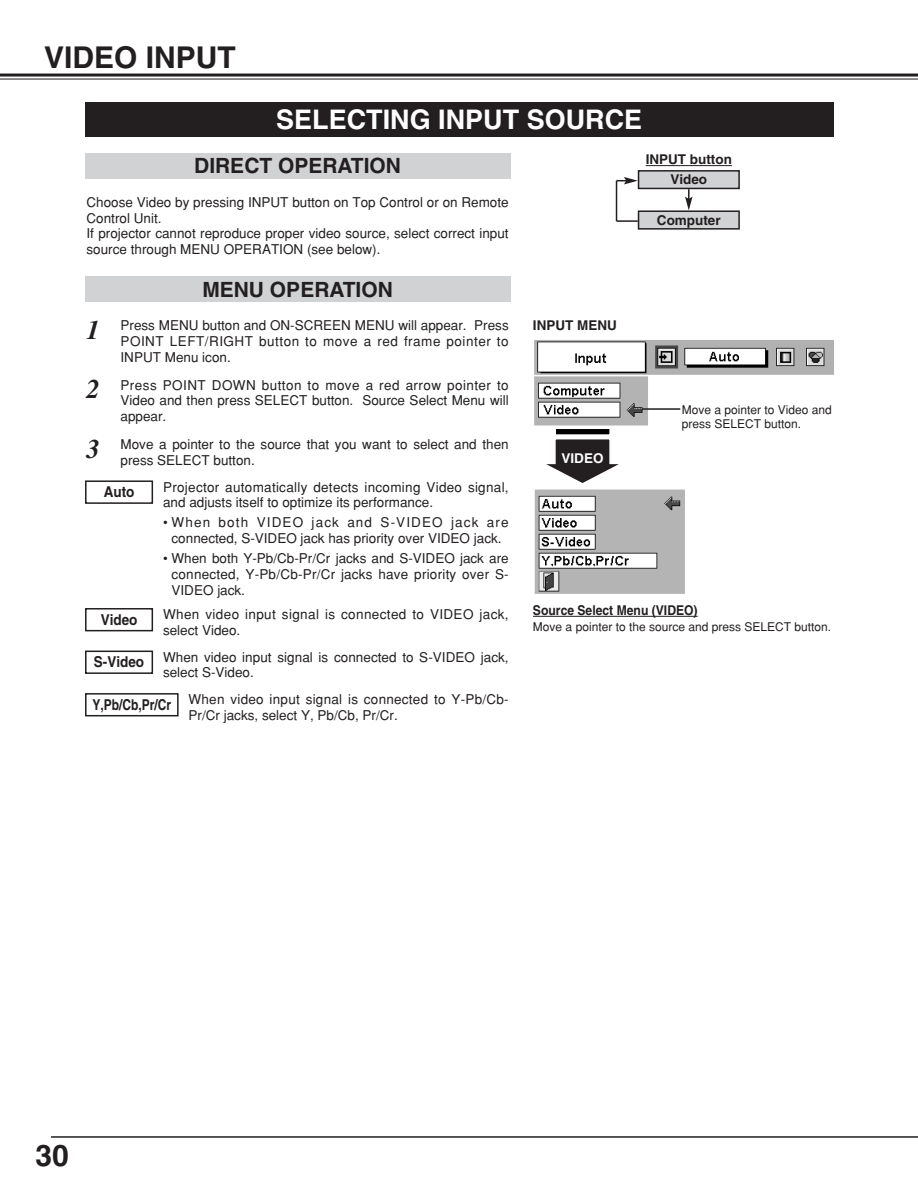
<style>
.page{position:relative;width:918px;height:1188px;background:#fff}
.page>*{position:absolute;margin:0;border:0;box-sizing:border-box;transform-origin:0 0}
.t1{font:700 30px "Helvetica";color:#231f20}
.t2{font:700 27px "Helvetica";color:#fff}
.t3{font:italic 700 27px "Times";color:#231f20}
.t4{font:700 21px "Helvetica";color:#231f20}
.t5{font:700 15px "Helvetica";color:#231f20;scale:.9 1}
.t6{font:700 15px "Helvetica";color:#231f20;scale:.8 1}
.t7{font:13.5px/15.8px "Helvetica";color:#231f20}
.t8{font:13.5px/15.8px "Helvetica";letter-spacing:.02em;color:#231f20}
.t9{font:13.5px/15.8px "Helvetica";letter-spacing:.025em;color:#231f20}
.t10{font:700 13.5px/20px "Helvetica";color:#231f20;text-align:center}
.t11{font:700 13.5px "Helvetica";color:#231f20;scale:.9 1}
.t12{font:700 13.5px "Helvetica";color:#fff}
.t13{font:12px/13.5px "Helvetica";color:#231f20}
</style>
<div class="page">
<hr style="left:0;top:74px;width:918px;height:3px;background:#231f20">
<hr style="left:0;top:79px;width:918px;height:1px;background:#231f20">
<hr style="left:51px;top:1136px;width:867px;height:2px;background:#231f20">
<img style="left:534px;top:340px;width:299px;height:86px">
<div style="left:85px;top:102px;width:748px;height:34px;background:#231f20"></div>
<div style="left:85px;top:276px;width:425px;height:26px;background:#d1d2d4"></div>
<div style="left:85px;top:153px;width:425px;height:26px;background:#d1d2d4"></div>
<hr style="left:642px;top:408px;width:38px;height:2px;background:#231f20">
<img style="left:534px;top:489px;width:151px;height:105px">
<svg style="left:546px;top:439px;width:73px;height:44px"></svg>
<div style="left:556px;top:429px;width:53px;height:5px;background:#000"></div>
<div style="left:554px;top:427px;width:57px;height:9px;border:2px solid #fff"></div>
<hr style="left:533px;top:616px;width:165px;height:1px;background:#231f20">
<hr style="left:646px;top:165px;width:86px;height:1px;background:#231f20">
<div style="left:639px;top:171px;width:100px;height:17px;background:#d1d2d4"></div>
<div style="left:638px;top:170px;width:102px;height:19px;border:2px solid #231f20"></div>
<div style="left:639px;top:211px;width:100px;height:18px;background:#d1d2d4"></div>
<div style="left:638px;top:210px;width:102px;height:20px;border:2px solid #231f20"></div>
<svg style="left:685px;top:189px;width:8px;height:21px"></svg>
<hr style="left:616px;top:181px;width:1px;height:40px;background:#231f20">
<svg style="left:617px;top:177px;width:21px;height:7px"></svg>
<hr style="left:617px;top:220px;width:21px;height:2px;background:#231f20">
<div style="left:85px;top:480px;width:68px;height:24px;border:2px solid #231f20"></div>
<div style="left:85px;top:608px;width:68px;height:23px;border:2px solid #231f20"></div>
<div style="left:85px;top:651px;width:68px;height:23px;border:2px solid #231f20"></div>
<div style="left:85px;top:693px;width:94px;height:23px;border:2px solid #231f20"></div>
<h1 class="t1" style="left:44px;top:46px;width:193px">VIDEO INPUT</h1>
<h2 class="t2" style="left:276px;top:110px;width:367px">SELECTING INPUT SOURCE</h2>
<h3 class="t4" style="left:194px;top:158px;width:208px">DIRECT OPERATION</h3>
<p class="t7" style="left:87px;top:195px;width:424px">Choose Video by pressing INPUT button on Top Control or on Remote Control Unit.<br>If projector cannot reproduce proper video source, select correct input source through MENU OPERATION (see below).</p>
<h2 class="t3" style="left:87px;top:320px;width:15px">1</h2>
<h2 class="t3" style="left:87px;top:380px;width:15px">2</h2>
<h2 class="t3" style="left:87px;top:439px;width:15px">3</h2>
<h3 class="t4" style="left:202px;top:282px;width:192px">MENU OPERATION</h3>
<p class="t7" style="left:121px;top:319px;width:390px;text-align:justify">Press MENU button and ON-SCREEN MENU will appear. Press POINT LEFT/RIGHT button to move a red frame pointer to INPUT Menu icon.</p>
<p class="t7" style="left:121px;top:378px;width:390px;text-align:justify">Press POINT DOWN button to move a red arrow pointer to Video and then press SELECT button. Source Select Menu will appear.</p>
<p class="t7" style="left:121px;top:438px;width:390px">Move a pointer to the source that you want to select and then press SELECT button.</p>
<p class="t5" style="left:104px;top:486px;width:36px">Auto</p>
<p class="t8" style="left:163px;top:480px;width:347px">Projector automatically detects incoming Video signal, and adjusts itself to optimize its performance.</p>
<p class="t7" style="left:163px;top:516px;width:347px;text-align:center">• When both VIDEO jack and S-VIDEO jack are connected, S-VIDEO jack has priority over VIDEO jack.</p>
<p class="t7" style="left:172px;top:552px;width:339px;text-align:justify;text-indent:-9px">• When both Y-Pb/Cb-Pr/Cr jacks and S-VIDEO jack are connected, Y-Pb/Cb-Pr/Cr jacks have priority over S-VIDEO jack.</p>
<p class="t5" style="left:101px;top:614px;width:42px">Video</p>
<p class="t9" style="left:163px;top:608px;width:347px">When video input signal is connected to VIDEO jack, select Video.</p>
<p class="t5" style="left:94px;top:657px;width:57px">S-Video</p>
<p class="t7" style="left:163px;top:650px;width:347px">When video input signal is connected to S-VIDEO jack, select S-Video.</p>
<p class="t6" style="left:92px;top:699px;width:100px">Y,Pb/Cb,Pr/Cr</p>
<p class="t8" style="left:189px;top:693px;width:322px">When video input signal is connected to Y-Pb/Cb-<br>Pr/Cr jacks, select Y, Pb/Cb, Pr/Cr.</p>
<p class="t10" style="left:646px;top:151px;width:88px">INPUT button<br>Video</p>
<p class="t10" style="left:657px;top:211px;width:65px">Computer</p>
<p class="t10" style="left:533px;top:317px;width:85px">INPUT MENU</p>
<p class="t12" style="left:562px;top:453px;width:44px">VIDEO</p>
<p class="t13" style="left:682px;top:404px;width:152px">Move a pointer to Video and press SELECT button.</p>
<p class="t11" style="left:533px;top:605px;width:185px">Source Select Menu (VIDEO)</p>
<p class="t13" style="left:533px;top:621px;width:300px">Move a pointer to the source and press SELECT button.</p>
<h1 class="t1" style="left:36px;top:1145px;width:35px">30</h1>
</div>
